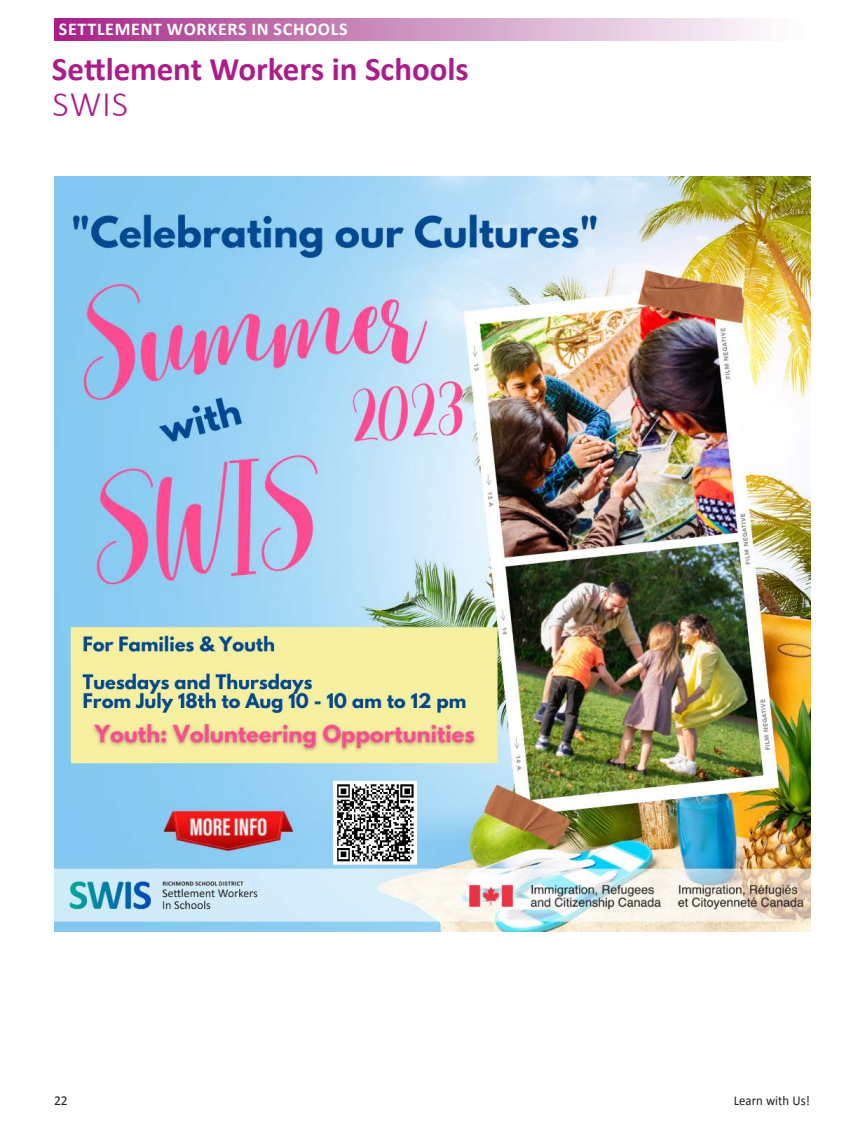
<style>
.page{position:relative;width:864px;height:1134px;background:#fff}
.page>*{position:absolute;margin:0;border:0;box-sizing:border-box;transform-origin:0 0}
.Tag_line{font:300 36px "Calibri";color:#aa1d8a}
.Tag_line-2{font:700 33px "Calibri";letter-spacing:-.005em;color:#aa1d8a}
.t1{font:700 18px "Calibri";letter-spacing:.04em;color:#fff}
.t2{font:13.5px "Calibri";color:#231f20;scale:.95 1}
.t3{font:13.5px "Calibri";color:#231f20}
</style>
<div class="page">
<div style="left:54px;top:19px;width:756px;height:21px;background:linear-gradient(to right,#a62988,#fdffff)"></div>
<img style="left:54px;top:176px;width:756px;height:756px">
<p class="t1" style="left:59px;top:16px;width:290px">SETTLEMENT WORKERS IN SCHOOLS</p>
<p class="Tag_line-2" style="left:52px;top:46px;width:418px">Settlement Workers in Schools</p>
<p class="Tag_line" style="left:53px;top:82px;width:77px">SWIS</p>
<p class="t3" style="left:54px;top:1093px;width:15px">22</p>
<p class="t2" style="left:734px;top:1092px;width:82px">Learn with Us!</p>
</div>
